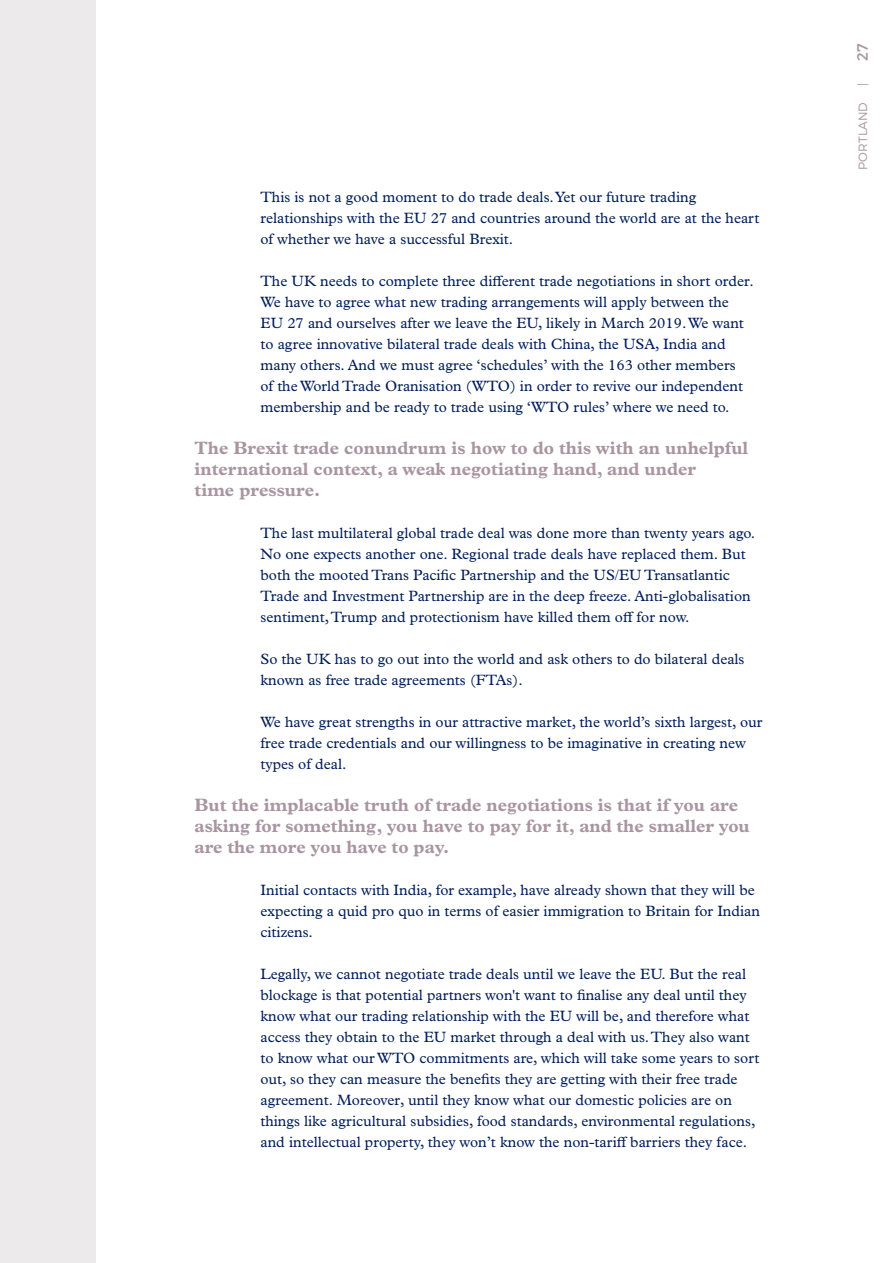
<style>
.page{position:relative;width:893px;height:1263px;background:#fff}
.page>*{position:absolute;margin:0;border:0;box-sizing:border-box;transform-origin:0 0}
.t1{font:700 18px/21px "Plantin MT Std";color:#a895a0}
.t2{font:15px/21px "Plantin MT Std";color:#001f5b}
.t3{font:15px "Montserrat";color:#a895a0}
.t4{font:300 12px "Montserrat";letter-spacing:.01em;color:#a895a0}
</style>
<div class="page">
<div style="left:0;top:0;width:96px;height:1263px;background:#edeaec"></div>
<p class="t2" style="left:260px;top:186px;width:500px">This is not a good moment to do trade deals. Yet our future trading relationships with the EU 27 and countries around the world are at the heart of whether we have a successful Brexit.</p>
<p class="t2" style="left:260px;top:270px;width:495px">The UK needs to complete three different trade negotiations in short order.<br>We have to agree what new trading arrangements will apply between the EU 27 and ourselves after we leave the EU, likely in March 2019. We want to agree innovative bilateral trade deals with China, the USA, India and many others. And we must agree ‘schedules’ with the 163 other members<br>of the World Trade Oranisation (WTO) in order to revive our independent membership and be ready to trade using ‘WTO rules’ where we need to.</p>
<p class="t1" style="left:195px;top:437px;width:555px">The Brexit trade conundrum is how to do this with an unhelpful international context, a weak negotiating hand, and under<br>time pressure.</p>
<p class="t2" style="left:260px;top:522px;width:496px">The last multilateral global trade deal was done more than twenty years ago.<br>No one expects another one. Regional trade deals have replaced them. But both the mooted Trans Pacific Partnership and the US/EU Transatlantic Trade and Investment Partnership are in the deep freeze. Anti-globalisation sentiment, Trump and protectionism have killed them off for now.</p>
<p class="t2" style="left:260px;top:648px;width:486px">So the UK has to go out into the world and ask others to do bilateral deals known as free trade agreements (FTAs).</p>
<p class="t2" style="left:260px;top:711px;width:503px">We have great strengths in our attractive market, the world’s sixth largest, our free trade credentials and our willingness to be imaginative in creating new types of deal.</p>
<p class="t1" style="left:195px;top:794px;width:557px">But the implacable truth of trade negotiations is that if you are asking for something, you have to pay for it, and the smaller you are the more you have to pay.</p>
<p class="t2" style="left:260px;top:879px;width:501px">Initial contacts with India, for example, have already shown that they will be expecting a quid pro quo in terms of easier immigration to Britain for Indian citizens.</p>
<p class="t2" style="left:260px;top:963px;width:500px">Legally, we cannot negotiate trade deals until we leave the EU. But the real blockage is that potential partners won't want to finalise any deal until they know what our trading relationship with the EU will be, and therefore what access they obtain to the EU market through a deal with us. They also want to know what our WTO commitments are, which will take some years to sort out, so they can measure the benefits they are getting with their free trade agreement. Moreover, until they know what our domestic policies are on things like agricultural subsidies, food standards, environmental regulations, and intellectual property, they won’t know the non-tariff barriers they face.</p>
<p class="t3" style="left:853px;top:61px;width:19px;rotate:-90deg">27</p>
<p class="t4" style="left:856px;top:86px;width:4px;rotate:-90deg">|</p>
<p class="t4" style="left:856px;top:170px;width:69px;rotate:-90deg">PORTLAND</p>
</div>
